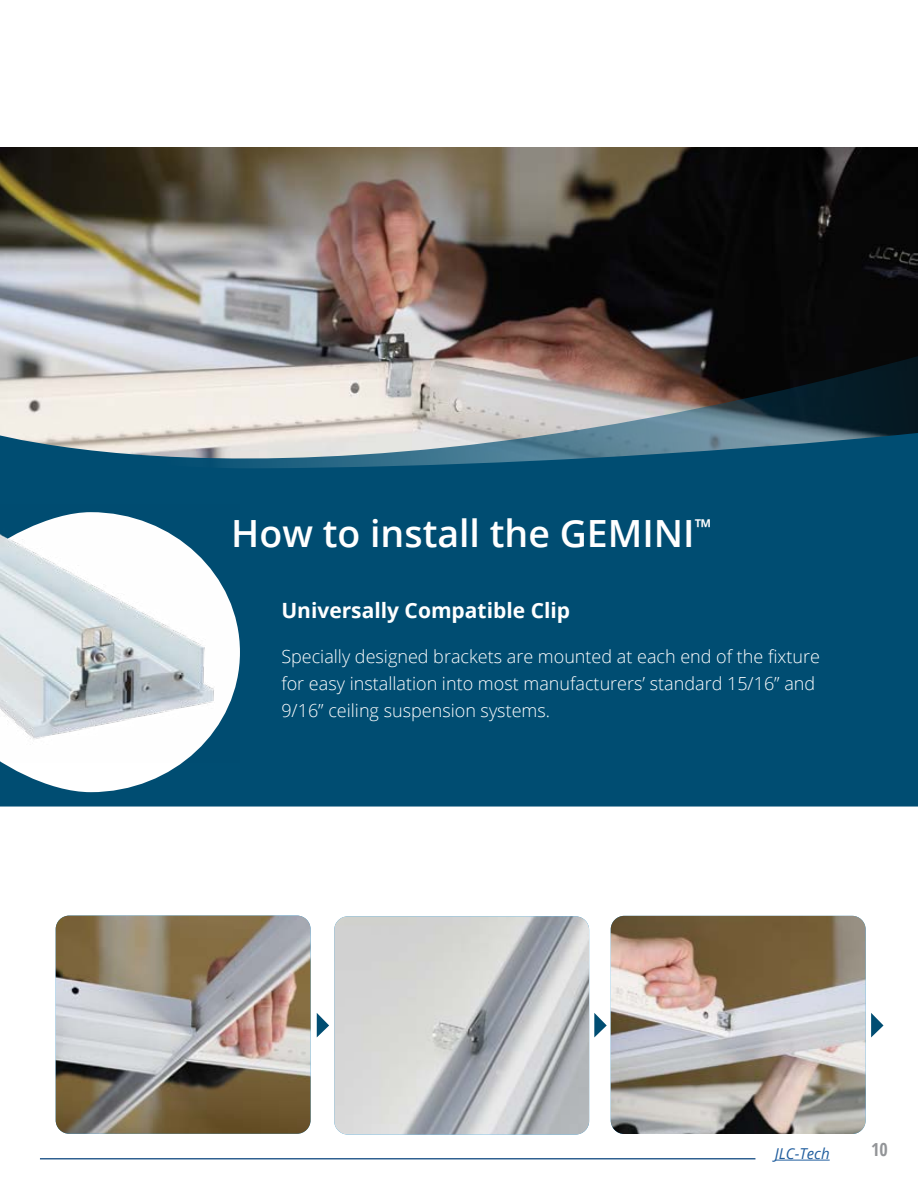
<style>
.page{position:relative;width:918px;height:1188px;background:#fff}
.page>*{position:absolute;margin:0;border:0;box-sizing:border-box;transform-origin:0 0}
.t1{font:600 37.5px "Open Sans";color:#fff}
.t2{font:700 21px "Open Sans";color:#fff}
.t3{font:300 18px/27px "Open Sans";color:#fff}
.t4{font:700 condensed 18px "Open Sans";color:#939598}
.t5{font:italic 15px "Open Sans";color:#215e9e}
</style>
<div class="page">
<img style="left:0;top:147px;width:918px;height:204px">
<img style="left:56px;top:916px;width:255px;height:218px">
<img style="left:611px;top:916px;width:255px;height:218px">
<img style="left:334px;top:916px;width:255px;height:219px">
<svg style="left:871px;top:1013px;width:13px;height:24px"></svg>
<svg style="left:594px;top:1013px;width:13px;height:24px"></svg>
<svg style="left:317px;top:1013px;width:12px;height:24px"></svg>
<svg style="left:0;top:351px;width:918px;height:76px"></svg>
<svg style="left:0;top:427px;width:918px;height:380px;fill:#004d72"></svg>
<svg style="left:0;top:762px;width:240px;height:30px"></svg>
<img style="left:0;top:504px;width:240px;height:258px">
<hr style="left:775px;top:1160px;width:55px;height:1px;background:#215e9e">
<hr style="left:40px;top:1158px;width:715px;height:2px;background:#306091">
<h1 class="t1" style="left:231px;top:508px;width:482px">How to install the GEMINI<sup>™</sup></h1>
<p class="t2" style="left:281px;top:596px;width:290px">Universally Compatible Clip</p>
<p class="t3" style="left:281px;top:643px;width:540px">Specially designed brackets are mounted at each end of the fixture for easy installation into most manufacturers’ standard 15/16” and<br>9/16” ceiling suspension systems.</p>
<p class="t5" style="left:775px;top:1143px;width:56px">JLC-Tech</p>
<p class="t4" style="left:871px;top:1137px;width:18px">10</p>
</div>
